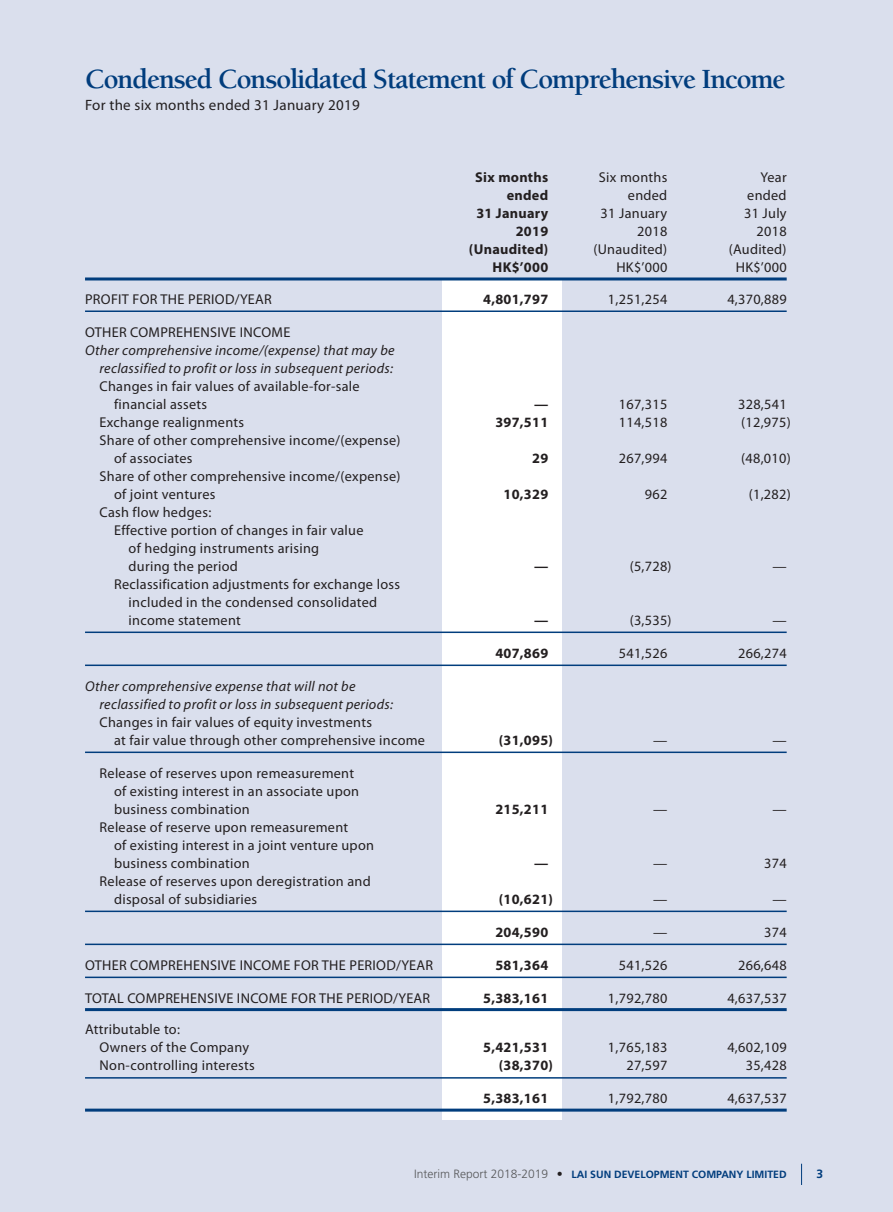
<style>
.page{position:relative;width:893px;height:1212px;background:#dadfed}
.page>*{position:absolute;margin:0;border:0;box-sizing:border-box;transform-origin:0 0}
.Heading{font:700 28.5px "Berkeley Std";letter-spacing:-.04em;color:#013d7d}
.Date{font:15px "Myriad Pro";letter-spacing:.02em;color:#231f20}
.Table_3_colume{font:14.25px "Myriad Pro";letter-spacing:.02em;color:#231f20}
.Table_3_colume-2{font:italic 14.25px "Myriad Pro";letter-spacing:.02em;color:#231f20}
.Table_3_colume-3{font:700 14.25px "Myriad Pro";letter-spacing:.02em;color:#231f20}
.t1{font:700 12px "Frutiger LT Std";color:#013d7d}
.t2{font:700 10.5px "Frutiger LT Std";color:#013d7d}
.s1{font-weight:300;font-size:12px;color:#57585a}
.s2{font-size:12px;color:#231f20}
</style>
<div class="page">
<svg style="left:801px;top:1164px;width:1px;height:21px"></svg>
<div style="left:442px;top:279px;width:119px;height:841px;background:#fff"></div>
<hr style="left:85px;top:277px;width:702px;height:3px;background:#013d7d">
<hr style="left:85px;top:310px;width:702px;height:2px;background:#013d7d">
<hr style="left:85px;top:631px;width:702px;height:2px;background:#013d7d">
<hr style="left:85px;top:664px;width:702px;height:2px;background:#013d7d">
<hr style="left:85px;top:751px;width:702px;height:2px;background:#013d7d">
<hr style="left:85px;top:910px;width:702px;height:2px;background:#013d7d">
<hr style="left:85px;top:943px;width:702px;height:2px;background:#013d7d">
<hr style="left:85px;top:976px;width:702px;height:2px;background:#013d7d">
<hr style="left:85px;top:1008px;width:702px;height:3px;background:#013d7d">
<hr style="left:85px;top:1077px;width:702px;height:1px;background:#013d7d">
<hr style="left:85px;top:1108px;width:702px;height:3px;background:#013d7d">
<p class="Heading" style="left:85px;top:64px;width:702px">Condensed Consolidated Statement of Comprehensive Income</p>
<p class="Date" style="left:85px;top:96px;width:276px">For the six months ended 31 January 2019</p>
<p class="Table_3_colume-3" style="left:475px;top:168px;width:74px">Six months</p>
<p class="Table_3_colume" style="left:599px;top:168px;width:70px">Six months</p>
<p class="Table_3_colume" style="left:760px;top:168px;width:28px">Year</p>
<p class="Table_3_colume-3" style="left:507px;top:186px;width:43px">ended</p>
<p class="Table_3_colume" style="left:628px;top:186px;width:41px">ended</p>
<p class="Table_3_colume" style="left:747px;top:186px;width:41px">ended</p>
<p class="Table_3_colume-3" style="left:476px;top:204px;width:73px">31 January</p>
<p class="Table_3_colume" style="left:601px;top:204px;width:68px">31 January</p>
<p class="Table_3_colume" style="left:744px;top:204px;width:44px">31 July</p>
<p class="Table_3_colume-3" style="left:516px;top:222px;width:34px">2019</p>
<p class="Table_3_colume" style="left:637px;top:222px;width:32px">2018</p>
<p class="Table_3_colume" style="left:757px;top:222px;width:32px">2018</p>
<p class="Table_3_colume-3" style="left:469px;top:240px;width:81px">(Unaudited)</p>
<p class="Table_3_colume" style="left:593px;top:240px;width:75px">(Unaudited)</p>
<p class="Table_3_colume" style="left:729px;top:240px;width:59px">(Audited)</p>
<p class="Table_3_colume-3" style="left:493px;top:258px;width:57px">HK$’000</p>
<p class="Table_3_colume" style="left:616px;top:258px;width:52px">HK$’000</p>
<p class="Table_3_colume" style="left:736px;top:258px;width:52px">HK$’000</p>
<p class="Table_3_colume" style="left:85px;top:290px;width:188px">PROFIT FOR THE PERIOD/YEAR</p>
<p class="Table_3_colume-3" style="left:483px;top:289px;width:67px">4,801,797</p>
<p class="Table_3_colume" style="left:608px;top:290px;width:61px">1,251,254</p>
<p class="Table_3_colume" style="left:727px;top:290px;width:61px">4,370,889</p>
<p class="Table_3_colume" style="left:85px;top:323px;width:207px">OTHER COMPREHENSIVE INCOME</p>
<p class="Table_3_colume-2" style="left:85px;top:341px;width:311px">Other comprehensive income/(expense) that may be</p>
<p class="Table_3_colume-2" style="left:100px;top:359px;width:295px">reclassified to profit or loss in subsequent periods:</p>
<p class="Table_3_colume" style="left:100px;top:377px;width:262px">Changes in fair values of available-for-sale</p>
<p class="Table_3_colume" style="left:114px;top:395px;width:95px">financial assets</p>
<p class="Table_3_colume-3" style="left:534px;top:394px;width:16px">—</p>
<p class="Table_3_colume" style="left:619px;top:395px;width:50px">167,315</p>
<p class="Table_3_colume" style="left:738px;top:395px;width:50px">328,541</p>
<p class="Table_3_colume" style="left:100px;top:413px;width:146px">Exchange realignments</p>
<p class="Table_3_colume-3" style="left:495px;top:412px;width:54px">397,511</p>
<p class="Table_3_colume" style="left:619px;top:413px;width:50px">114,518</p>
<p class="Table_3_colume" style="left:741px;top:413px;width:51px">(12,975)</p>
<p class="Table_3_colume" style="left:100px;top:431px;width:302px">Share of other comprehensive income/(expense)</p>
<p class="Table_3_colume" style="left:114px;top:449px;width:80px">of associates</p>
<p class="Table_3_colume-3" style="left:532px;top:448px;width:18px">29</p>
<p class="Table_3_colume" style="left:619px;top:449px;width:50px">267,994</p>
<p class="Table_3_colume" style="left:741px;top:449px;width:51px">(48,010)</p>
<p class="Table_3_colume" style="left:100px;top:467px;width:302px">Share of other comprehensive income/(expense)</p>
<p class="Table_3_colume" style="left:114px;top:485px;width:103px">of joint ventures</p>
<p class="Table_3_colume-3" style="left:504px;top:484px;width:46px">10,329</p>
<p class="Table_3_colume" style="left:645px;top:485px;width:24px">962</p>
<p class="Table_3_colume" style="left:749px;top:485px;width:43px">(1,282)</p>
<p class="Table_3_colume" style="left:100px;top:503px;width:113px">Cash flow hedges:</p>
<p class="Table_3_colume" style="left:114px;top:521px;width:251px">Effective portion of changes in fair value</p>
<p class="Table_3_colume" style="left:129px;top:539px;width:192px">of hedging instruments arising</p>
<p class="Table_3_colume" style="left:129px;top:557px;width:111px">during the period</p>
<p class="Table_3_colume-3" style="left:534px;top:556px;width:16px">—</p>
<p class="Table_3_colume" style="left:630px;top:557px;width:43px">(5,728)</p>
<p class="Table_3_colume" style="left:772px;top:557px;width:16px">—</p>
<p class="Table_3_colume" style="left:114px;top:575px;width:287px">Reclassification adjustments for exchange loss</p>
<p class="Table_3_colume" style="left:129px;top:593px;width:250px">included in the condensed consolidated</p>
<p class="Table_3_colume" style="left:129px;top:611px;width:114px">income statement</p>
<p class="Table_3_colume-3" style="left:534px;top:610px;width:16px">—</p>
<p class="Table_3_colume" style="left:630px;top:611px;width:43px">(3,535)</p>
<p class="Table_3_colume" style="left:772px;top:611px;width:16px">—</p>
<p class="Table_3_colume-3" style="left:495px;top:643px;width:54px">407,869</p>
<p class="Table_3_colume" style="left:619px;top:644px;width:50px">541,526</p>
<p class="Table_3_colume" style="left:738px;top:644px;width:50px">266,274</p>
<p class="Table_3_colume-2" style="left:85px;top:677px;width:272px">Other comprehensive expense that will not be</p>
<p class="Table_3_colume-2" style="left:100px;top:695px;width:295px">reclassified to profit or loss in subsequent periods:</p>
<p class="Table_3_colume" style="left:100px;top:713px;width:274px">Changes in fair values of equity investments</p>
<p class="Table_3_colume" style="left:114px;top:731px;width:312px">at fair value through other comprehensive income</p>
<p class="Table_3_colume-3" style="left:499px;top:730px;width:56px">(31,095)</p>
<p class="Table_3_colume" style="left:653px;top:731px;width:16px">—</p>
<p class="Table_3_colume" style="left:772px;top:731px;width:16px">—</p>
<p class="Table_3_colume" style="left:100px;top:764px;width:256px">Release of reserves upon remeasurement</p>
<p class="Table_3_colume" style="left:114px;top:782px;width:247px">of existing interest in an associate upon</p>
<p class="Table_3_colume" style="left:114px;top:800px;width:137px">business combination</p>
<p class="Table_3_colume-3" style="left:495px;top:799px;width:54px">215,211</p>
<p class="Table_3_colume" style="left:653px;top:800px;width:16px">—</p>
<p class="Table_3_colume" style="left:772px;top:800px;width:16px">—</p>
<p class="Table_3_colume" style="left:100px;top:818px;width:250px">Release of reserve upon remeasurement</p>
<p class="Table_3_colume" style="left:114px;top:836px;width:261px">of existing interest in a joint venture upon</p>
<p class="Table_3_colume" style="left:114px;top:854px;width:137px">business combination</p>
<p class="Table_3_colume-3" style="left:534px;top:853px;width:16px">—</p>
<p class="Table_3_colume" style="left:653px;top:854px;width:16px">—</p>
<p class="Table_3_colume" style="left:764px;top:854px;width:24px">374</p>
<p class="Table_3_colume" style="left:100px;top:872px;width:273px">Release of reserves upon deregistration and</p>
<p class="Table_3_colume" style="left:114px;top:890px;width:145px">disposal of subsidiaries</p>
<p class="Table_3_colume-3" style="left:499px;top:889px;width:56px">(10,621)</p>
<p class="Table_3_colume" style="left:653px;top:890px;width:16px">—</p>
<p class="Table_3_colume" style="left:772px;top:890px;width:16px">—</p>
<p class="Table_3_colume-3" style="left:495px;top:922px;width:54px">204,590</p>
<p class="Table_3_colume" style="left:653px;top:923px;width:16px">—</p>
<p class="Table_3_colume" style="left:764px;top:923px;width:24px">374</p>
<p class="Table_3_colume" style="left:85px;top:956px;width:350px">OTHER COMPREHENSIVE INCOME FOR THE PERIOD/YEAR</p>
<p class="Table_3_colume-3" style="left:495px;top:955px;width:54px">581,364</p>
<p class="Table_3_colume" style="left:619px;top:956px;width:50px">541,526</p>
<p class="Table_3_colume" style="left:738px;top:956px;width:50px">266,648</p>
<p class="Table_3_colume" style="left:85px;top:989px;width:347px">TOTAL COMPREHENSIVE INCOME FOR THE PERIOD/YEAR</p>
<p class="Table_3_colume-3" style="left:483px;top:988px;width:67px">5,383,161</p>
<p class="Table_3_colume" style="left:608px;top:989px;width:61px">1,792,780</p>
<p class="Table_3_colume" style="left:727px;top:989px;width:61px">4,637,537</p>
<p class="Table_3_colume" style="left:85px;top:1020px;width:96px">Attributable to:</p>
<p class="Table_3_colume" style="left:100px;top:1038px;width:151px">Owners of the Company</p>
<p class="Table_3_colume-3" style="left:483px;top:1038px;width:67px">5,421,531</p>
<p class="Table_3_colume" style="left:608px;top:1038px;width:61px">1,765,183</p>
<p class="Table_3_colume" style="left:727px;top:1038px;width:61px">4,602,109</p>
<p class="Table_3_colume" style="left:100px;top:1056px;width:157px">Non-controlling interests</p>
<p class="Table_3_colume-3" style="left:499px;top:1056px;width:56px">(38,370)</p>
<p class="Table_3_colume" style="left:626px;top:1056px;width:42px">27,597</p>
<p class="Table_3_colume" style="left:746px;top:1056px;width:42px">35,428</p>
<p class="Table_3_colume-3" style="left:483px;top:1089px;width:67px">5,383,161</p>
<p class="Table_3_colume" style="left:608px;top:1089px;width:61px">1,792,780</p>
<p class="Table_3_colume" style="left:727px;top:1089px;width:61px">4,637,537</p>
<p class="t2" style="left:414px;top:1168px;width:374px"><span class="s1">Interim Report 2018-2019</span> <span class="s2">•</span> LAI SUN DEVELOPMENT COMPANY LIMITED</p>
<p class="t1" style="left:816px;top:1167px;width:8px">3</p>
</div>
